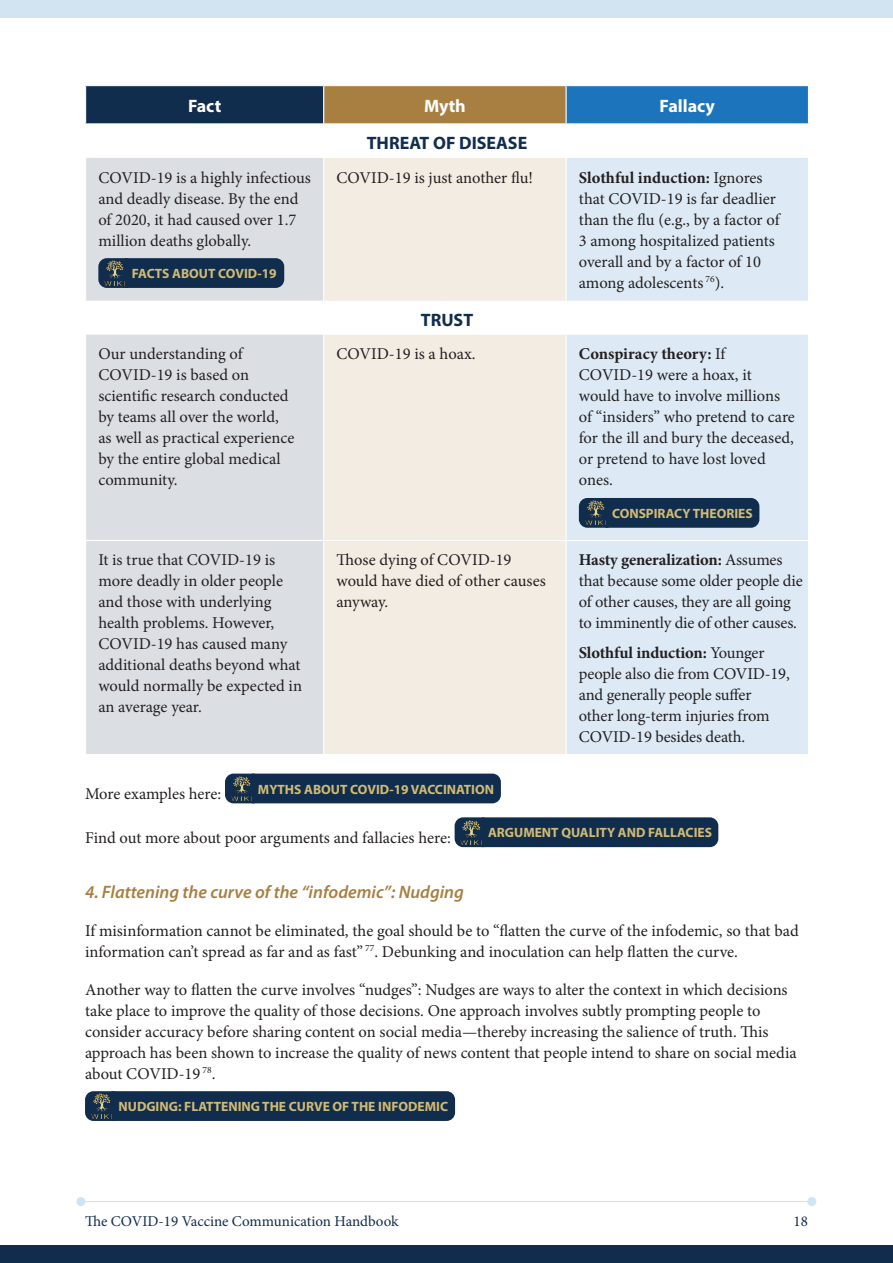
<style>
.page{position:relative;width:893px;height:1263px;background:#fff}
.page>*{position:absolute;margin:0;border:0;box-sizing:border-box;transform-origin:0 0}
.SubSubHeading_Gold{font:italic 600 18px "Myriad Pro";color:#a77f41}
.Main_Paragraph{font:700 18px "Myriad Pro";color:#112d4e}
.Main_Paragraph-2{font:700 18px "Myriad Pro";color:#fff}
.Main_Paragraph-3{font:16.5px/21px "Minion Pro";letter-spacing:-.005em;color:#231f20}
.t1{font:15px "Minion Pro";color:#112d4e}
.t2{font:700 13.5px "Myriad Pro";color:#d2bb72}
.s1{font-weight:700}
</style>
<div class="page">
<div style="left:0;top:1246px;width:893px;height:17px;background:#112d4e"></div>
<hr style="left:81px;top:1201px;width:731px;height:1px;background:#d2e3f1">
<div style="left:76px;top:1197px;width:9px;height:9px;background:#d2e3f1;border-radius:50%"></div>
<div style="left:807px;top:1197px;width:9px;height:9px;background:#d2e3f1;border-radius:50%"></div>
<div style="left:0;top:0;width:893px;height:17px;background:#d2e3f1"></div>
<div style="left:86px;top:86px;width:238px;height:38px;background:#112d4e"></div>
<div style="left:324px;top:86px;width:242px;height:38px;background:#a77f41"></div>
<div style="left:566px;top:86px;width:242px;height:38px;background:#1c75bc"></div>
<div style="left:86px;top:158px;width:237px;height:596px;background:#dbdfe4"></div>
<div style="left:324px;top:158px;width:242px;height:596px;background:#f2ece2"></div>
<div style="left:567px;top:158px;width:241px;height:596px;background:#ddeaf5"></div>
<hr style="left:85px;top:540px;width:239px;height:1px;background:#fff">
<hr style="left:324px;top:540px;width:242px;height:1px;background:#fff">
<hr style="left:566px;top:540px;width:243px;height:1px;background:#fff">
<hr style="left:323px;top:86px;width:1px;height:37px;background:#fff">
<hr style="left:566px;top:86px;width:1px;height:37px;background:#fff">
<hr style="left:85px;top:123px;width:239px;height:1px;background:#fff">
<hr style="left:324px;top:123px;width:242px;height:1px;background:#fff">
<hr style="left:566px;top:123px;width:243px;height:1px;background:#fff">
<svg style="left:98px;top:258px;width:186px;height:30px;background:#153151"></svg>
<img style="left:105px;top:261px;width:20px;height:24px">
<div style="left:579px;top:498px;width:180px;height:30px;background:#112d4e"></div>
<img style="left:585px;top:501px;width:20px;height:24px">
<div style="left:225px;top:774px;width:276px;height:29px;background:#112d4e"></div>
<img style="left:231px;top:776px;width:21px;height:24px">
<div style="left:455px;top:817px;width:263px;height:30px;background:#112d4e"></div>
<img style="left:461px;top:820px;width:20px;height:24px">
<div style="left:85px;top:1091px;width:370px;height:30px;background:#112d4e"></div>
<img style="left:91px;top:1094px;width:21px;height:24px">
<p class="Main_Paragraph-2" style="left:188px;top:94px;width:35px">Fact</p>
<p class="Main_Paragraph-2" style="left:424px;top:94px;width:43px">Myth</p>
<p class="Main_Paragraph-2" style="left:660px;top:94px;width:57px">Fallacy</p>
<p class="Main_Paragraph" style="left:367px;top:132px;width:162px">THREAT OF DISEASE</p>
<p class="Main_Paragraph-3" style="left:98px;top:167px;width:214px">COVID-19 is a highly infectious and deadly disease. By the end of 2020, it had caused over 1.7 million deaths globally.</p>
<p class="t2" style="left:132px;top:265px;width:146px">FACTS ABOUT COVID-19</p>
<p class="Main_Paragraph-3" style="left:336px;top:167px;width:198px">COVID-19 is just another flu!</p>
<p class="Main_Paragraph-3" style="left:579px;top:167px;width:202px"><span class="s1">Slothful induction:</span> Ignores that COVID-19 is far deadlier than the flu (e.g., by a factor of<br>3 among hospitalized patients overall and by a factor of 10 among adolescents <sup>76</sup>).</p>
<p class="Main_Paragraph" style="left:421px;top:308px;width:54px">TRUST</p>
<p class="Main_Paragraph-3" style="left:98px;top:344px;width:198px">Our understanding of<br>COVID-19 is based on scientific research conducted by teams all over the world, as well as practical experience by the entire global medical community.</p>
<p class="Main_Paragraph-3" style="left:336px;top:344px;width:141px">COVID-19 is a hoax.</p>
<p class="Main_Paragraph-3" style="left:579px;top:344px;width:218px"><span class="s1">Conspiracy theory:</span> If<br>COVID-19 were a hoax, it would have to involve millions of “insiders” who pretend to care for the ill and bury the deceased, or pretend to have lost loved ones.</p>
<p class="t2" style="left:612px;top:505px;width:142px">CONSPIRACY THEORIES</p>
<p class="Main_Paragraph-3" style="left:98px;top:549px;width:205px">It is true that COVID-19 is more deadly in older people and those with underlying health problems. However,<br>COVID-19 has caused many additional deaths beyond what would normally be expected in an average year.</p>
<p class="Main_Paragraph-3" style="left:336px;top:549px;width:211px">Those dying of COVID-19 would have died of other causes anyway.</p>
<p class="Main_Paragraph-3" style="left:579px;top:549px;width:225px"><span class="s1">Hasty generalization:</span> Assumes that because some older people die of other causes, they are all going to imminently die of other causes.</p>
<p class="Main_Paragraph-3" style="left:579px;top:642px;width:212px"><span class="s1">Slothful induction:</span> Younger people also die from COVID-19, and generally people suffer other long-term injuries from<br>COVID-19 besides death.</p>
<p class="Main_Paragraph-3" style="left:85px;top:783px;width:138px">More examples here:</p>
<p class="t2" style="left:258px;top:780px;width:238px">MYTHS ABOUT COVID-19 VACCINATION</p>
<p class="Main_Paragraph-3" style="left:85px;top:827px;width:367px">Find out more about poor arguments and fallacies here:</p>
<p class="t2" style="left:488px;top:824px;width:225px">ARGUMENT QUALITY AND FALLACIES</p>
<p class="SubSubHeading_Gold" style="left:85px;top:880px;width:380px">4. Flattening the curve of the “infodemic”: Nudging</p>
<p class="Main_Paragraph-3" style="left:85px;top:920px;width:715px">If misinformation cannot be eliminated, the goal should be to “flatten the curve of the infodemic, so that bad information can’t spread as far and as fast” <sup>77</sup>. Debunking and inoculation can help flatten the curve.</p>
<p class="Main_Paragraph-3" style="left:85px;top:979px;width:713px">Another way to flatten the curve involves “nudges”: Nudges are ways to alter the context in which decisions take place to improve the quality of those decisions. One approach involves subtly prompting people to consider accuracy before sharing content on social media—thereby increasing the salience of truth. This approach has been shown to increase the quality of news content that people intend to share on social media about COVID-19 <sup>78</sup>.</p>
<p class="t2" style="left:119px;top:1098px;width:331px">NUDGING: FLATTENING THE CURVE OF THE INFODEMIC</p>
<p class="t1" style="left:85px;top:1211px;width:315px">The COVID-19 Vaccine Communication Handbook</p>
<p class="t1" style="left:793px;top:1211px;width:16px">18</p>
</div>
